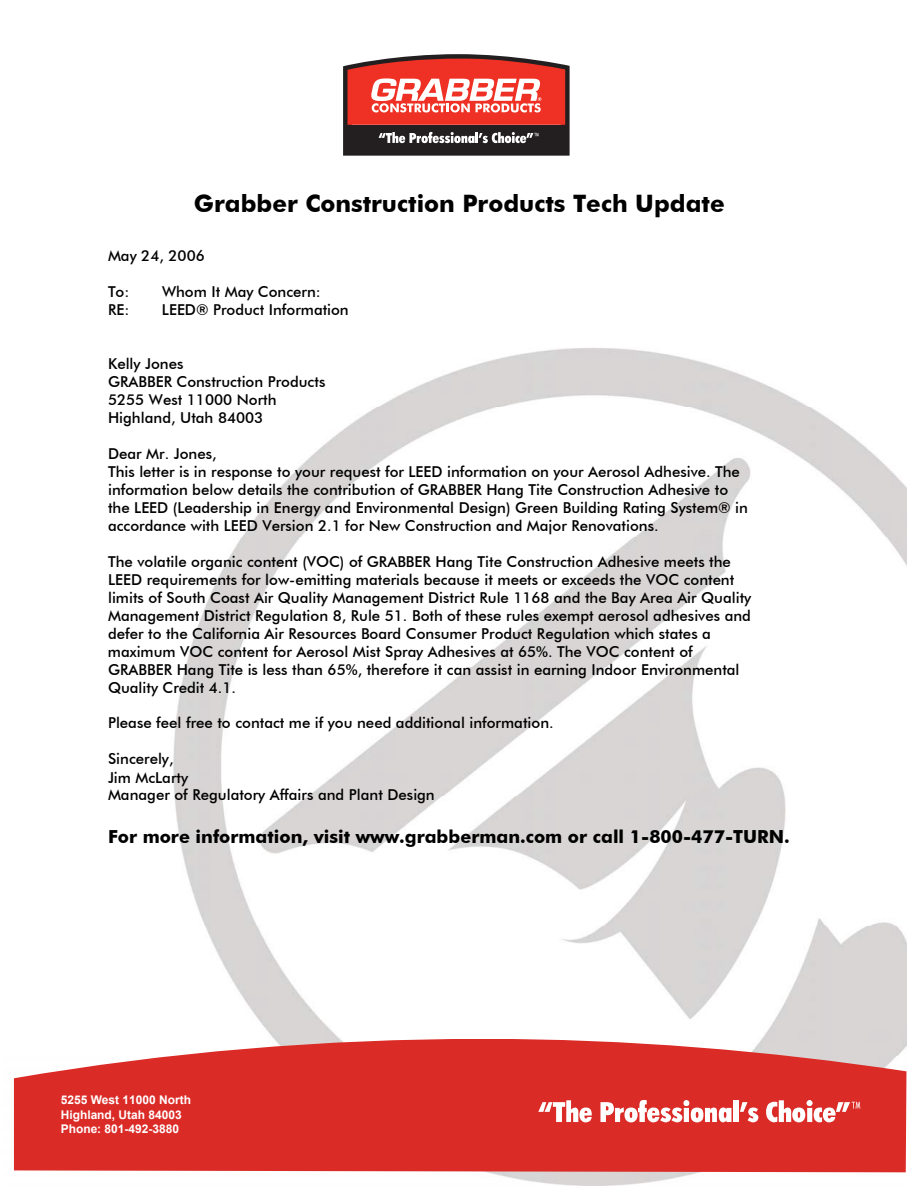
<style>
.page{position:relative;width:918px;height:1188px;background:#fff}
.page>*{position:absolute;margin:0;border:0;box-sizing:border-box;transform-origin:0 0}
.t1{font:700 24px "Futura BT";color:#000}
.t2{font:700 18px "Futura BT";color:#000}
.t3{font:500 15px/18px "Futura BT";color:#000}
.t4{font:700 12px/14.4px "Arial";color:#fff}
</style>
<div class="page">
<img style="left:13px;top:348px;width:893px;height:838px">
<svg style="left:14px;top:1039px;width:892px;height:133px;background:#dd3f3b"></svg>
<svg style="left:538px;top:1100px;width:54px;height:22px"></svg>
<svg style="left:600px;top:1100px;width:132px;height:22px"></svg>
<div style="left:734px;top:1100px;width:5px;height:22px;background:#fff"></div>
<svg style="left:740px;top:1102px;width:18px;height:20px"></svg>
<svg style="left:766px;top:1100px;width:94px;height:22px"></svg>
<svg style="left:343px;top:54px;width:227px;height:102px"></svg>
<h1 class="t1" style="left:194px;top:189px;width:532px">Grabber Construction Products Tech Update</h1>
<p class="t3" style="left:108px;top:247px;width:98px">May 24, 2006</p>
<p class="t3" style="left:108px;top:282px;width:23px">To:</p>
<p class="t3" style="left:162px;top:282px;width:160px">Whom It May Concern:</p>
<p class="t3" style="left:108px;top:300px;width:23px">RE:</p>
<p class="t3" style="left:162px;top:300px;width:188px">LEED® Product Information</p>
<p class="t3" style="left:108px;top:354px;width:219px">Kelly Jones<br>GRABBER Construction Products<br>5255 West 11000 North<br>Highland, Utah 84003</p>
<p class="t3" style="left:108px;top:444px;width:641px">Dear Mr. Jones,<br>This letter is in response to your request for LEED information on your Aerosol Adhesive. The information below details the contribution of GRABBER Hang Tite Construction Adhesive to the LEED (Leadership in Energy and Environmental Design) Green Building Rating System® in accordance with LEED Version 2.1 for New Construction and Major Renovations.</p>
<p class="t3" style="left:108px;top:552px;width:645px">The volatile organic content (VOC) of GRABBER Hang Tite Construction Adhesive meets the LEED requirements for low-emitting materials because it meets or exceeds the VOC content limits of South Coast Air Quality Management District Rule 1168 and the Bay Area Air Quality Management District Regulation 8, Rule 51. Both of these rules exempt aerosol adhesives and defer to the California Air Resources Board Consumer Product Regulation which states a maximum VOC content for Aerosol Mist Spray Adhesives at 65%. The VOC content of GRABBER Hang Tite is less than 65%, therefore it can assist in earning Indoor Environmental Quality Credit 4.1.</p>
<p class="t3" style="left:108px;top:714px;width:447px">Please feel free to contact me if you need additional information.</p>
<p class="t3" style="left:108px;top:750px;width:328px">Sincerely,<br>Jim McLarty<br>Manager of Regulatory Affairs and Plant Design</p>
<p class="t2" style="left:108px;top:826px;width:683px">For more information, visit www.grabberman.com or call 1-800-477-TURN.</p>
<p class="t4" style="left:61px;top:1093px;width:132px">5255 West 11000 North<br>Highland, Utah 84003<br>Phone: 801-492-3880</p>
</div>
